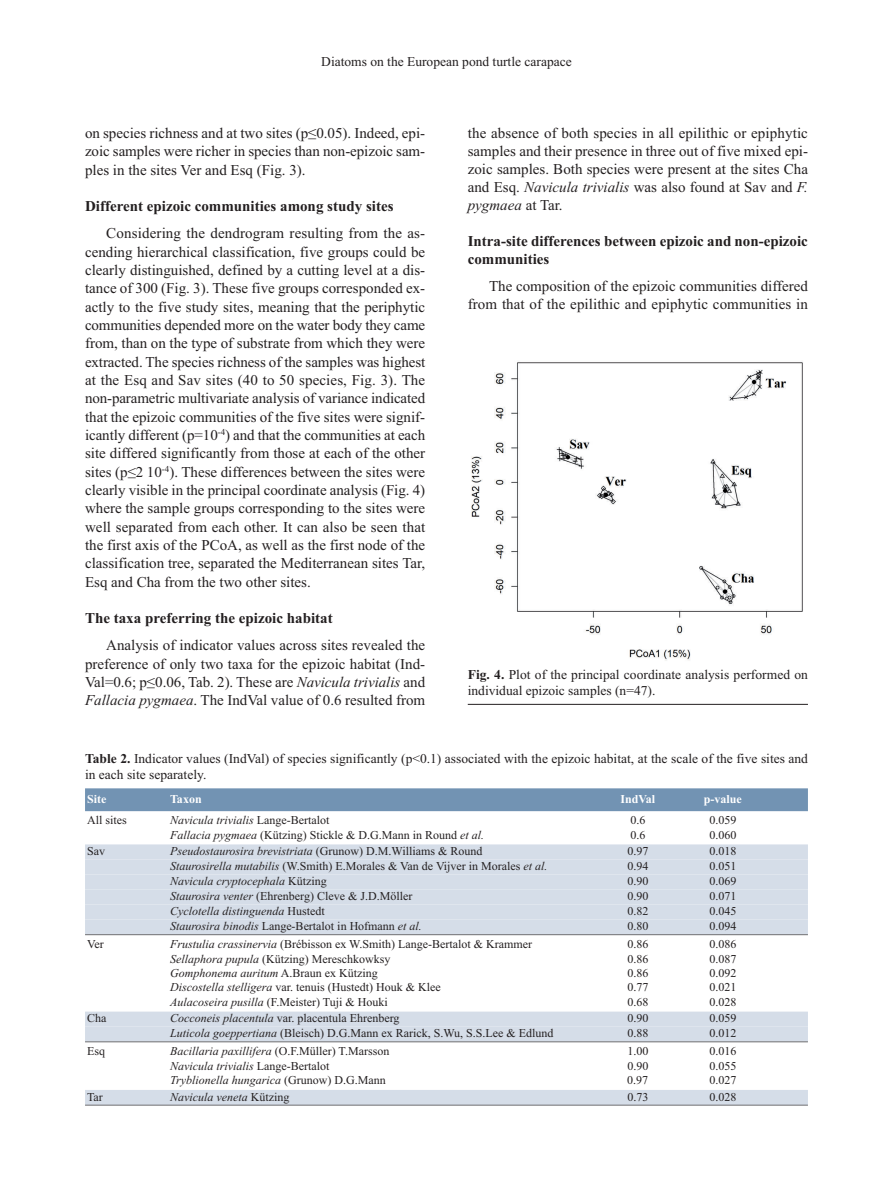
<style>
.page{position:relative;width:893px;height:1191px;background:#fff}
.page>*{position:absolute;margin:0;border:0;box-sizing:border-box;transform-origin:0 0}
.t1{font:15px/18.3px "Times New Roman";color:#231f20;text-align:justify}
.t2{font:700 15px/18px "Times New Roman";color:#231f20}
.t3{font:13.5px/16.2px "Times New Roman";color:#231f20}
.t4{font:12px "Times New Roman";color:#231f20}
.t5{font:italic 12px "Times New Roman";color:#231f20}
.t6{font:700 12px "Times New Roman";color:#fff}
.s1{font-style:italic}
.s2{font-weight:700}
.s3{font-style:normal}
</style>
<div class="page">
<div style="left:85px;top:788px;width:723px;height:23px;background:#7293b3"></div>
<div style="left:85px;top:844px;width:723px;height:15px;background:#d5dde8"></div>
<div style="left:85px;top:859px;width:723px;height:15px;background:#d5dde8"></div>
<div style="left:85px;top:874px;width:723px;height:15px;background:#d5dde8"></div>
<div style="left:85px;top:889px;width:723px;height:15px;background:#d5dde8"></div>
<div style="left:85px;top:904px;width:723px;height:15px;background:#d5dde8"></div>
<div style="left:85px;top:919px;width:723px;height:15px;background:#d5dde8"></div>
<hr style="left:85px;top:934px;width:723px;height:1px;background:#6c6d70">
<div style="left:85px;top:1011px;width:723px;height:15px;background:#d5dde8"></div>
<div style="left:85px;top:1026px;width:723px;height:15px;background:#d5dde8"></div>
<hr style="left:85px;top:1041px;width:723px;height:1px;background:#6c6d70">
<div style="left:85px;top:1090px;width:723px;height:15px;background:#d5dde8"></div>
<hr style="left:85px;top:1104px;width:723px;height:1px;background:#6c6d70">
<img style="left:471px;top:362px;width:332px;height:299px">
<hr style="left:468px;top:704px;width:340px;height:1px;background:#231f20">
<p class="t3" style="left:321px;top:54px;width:252px">Diatoms on the European pond turtle carapace</p>
<p class="t1" style="left:85px;top:124px;width:342px">on species richness and at two sites (p≤0.05). Indeed, epi&shy;zoic samples were richer in species than non-epizoic sam&shy;ples in the sites Ver and Esq (Fig. 3).</p>
<p class="t2" style="left:85px;top:197px;width:310px">Different epizoic communities among study sites</p>
<p class="t1" style="left:85px;top:224px;width:342px;text-indent:21px">Considering the dendrogram resulting from the as&shy;cending hierarchical classification, five groups could be clearly distinguished, defined by a cutting level at a dis&shy;tance of 300 (Fig. 3). These five groups corresponded ex&shy;actly to the five study sites, meaning that the periphytic communities depended more on the water body they came from, than on the type of substrate from which they were extracted. The species richness of the samples was highest at the Esq and Sav sites (40 to 50 species, Fig. 3). The non-parametric multivariate analysis of variance indicated that the epizoic communities of the five sites were signif&shy;icantly different (p=10<sup>-4</sup>) and that the communities at each site differed significantly from those at each of the other sites (p≤2 10<sup>-4</sup>). These differences between the sites were clearly visible in the principal coordinate analysis (Fig. 4) where the sample groups corresponding to the sites were well separated from each other. It can also be seen that the first axis of the PCoA, as well as the first node of the classification tree, separated the Mediterranean sites Tar, Esq and Cha from the two other sites.</p>
<p class="t2" style="left:85px;top:609px;width:249px">The taxa preferring the epizoic habitat</p>
<p class="t1" style="left:85px;top:636px;width:342px;text-indent:21px">Analysis of indicator values across sites revealed the preference of only two taxa for the epizoic habitat (Ind-Val=0.6; p≤0.06, Tab. 2). These are <span class="s1">Navicula trivialis</span> and <span class="s1">Fallacia pygmaea</span>. The IndVal value of 0.6 resulted from</p>
<p class="t1" style="left:468px;top:124px;width:342px">the absence of both species in all epilithic or epiphytic samples and their presence in three out of five mixed epi&shy;zoic samples. Both species were present at the sites Cha and Esq. <span class="s1">Navicula trivialis</span> was also found at Sav and <span class="s1">F. pygmaea</span> at Tar.</p>
<p class="t2" style="left:468px;top:231px;width:342px">Intra-site differences between epizoic and non-epizoic communities</p>
<p class="t1" style="left:468px;top:276px;width:342px;text-align:right">The composition of the epizoic communities differed from that of the epilithic and epiphytic communities in</p>
<p class="t3" style="left:468px;top:666px;width:342px"><span class="s2">Fig. 4.</span> Plot of the principal coordinate analysis performed on individual epizoic samples (n=47).</p>
<p class="t3" style="left:85px;top:750px;width:724px"><span class="s2">Table 2.</span> Indicator values (IndVal) of species significantly (p&lt;0.1) associated with the epizoic habitat, at the scale of the five sites and in each site separately.</p>
<p class="t6" style="left:87px;top:791px;width:21px">Site</p>
<p class="t6" style="left:170px;top:791px;width:33px">Taxon</p>
<p class="t6" style="left:620px;top:791px;width:36px">IndVal</p>
<p class="t6" style="left:704px;top:791px;width:40px">p-value</p>
<p class="t4" style="left:87px;top:813px;width:41px">All sites</p>
<p class="t5" style="left:170px;top:813px;width:161px">Navicula trivialis <span class="s3">Lange-Bertalot</span></p>
<p class="t4" style="left:630px;top:813px;width:16px">0.6</p>
<p class="t4" style="left:709px;top:813px;width:28px">0.059</p>
<p class="t4" style="left:170px;top:827px;width:315px"><span class="s1">Fallacia pygmaea</span> (Kützing) Stickle &amp; D.G.Mann in Round <span class="s1">et al.</span></p>
<p class="t4" style="left:630px;top:827px;width:16px">0.6</p>
<p class="t4" style="left:709px;top:827px;width:28px">0.060</p>
<p class="t4" style="left:87px;top:844px;width:19px">Sav</p>
<p class="t5" style="left:170px;top:844px;width:314px">Pseudostaurosira brevistriata <span class="s3">(Grunow) D.M.Williams &amp; Round</span></p>
<p class="t4" style="left:627px;top:844px;width:22px">0.97</p>
<p class="t4" style="left:709px;top:844px;width:28px">0.018</p>
<p class="t4" style="left:170px;top:859px;width:379px"><span class="s1">Staurosirella mutabilis</span> (W.Smith) E.Morales &amp; Van de Vijver in Morales <span class="s1">et al.</span></p>
<p class="t4" style="left:627px;top:859px;width:22px">0.94</p>
<p class="t4" style="left:709px;top:859px;width:28px">0.051</p>
<p class="t5" style="left:170px;top:874px;width:158px">Navicula cryptocephala <span class="s3">Kützing</span></p>
<p class="t4" style="left:627px;top:874px;width:22px">0.90</p>
<p class="t4" style="left:709px;top:874px;width:28px">0.069</p>
<p class="t4" style="left:170px;top:889px;width:244px"><span class="s1">Staurosira venter</span> (Ehrenberg) Cleve &amp; J.D.Möller</p>
<p class="t4" style="left:627px;top:889px;width:22px">0.90</p>
<p class="t4" style="left:709px;top:889px;width:28px">0.071</p>
<p class="t5" style="left:170px;top:904px;width:156px">Cyclotella distinguenda <span class="s3">Hustedt</span></p>
<p class="t4" style="left:627px;top:904px;width:22px">0.82</p>
<p class="t4" style="left:709px;top:904px;width:28px">0.045</p>
<p class="t4" style="left:170px;top:919px;width:253px"><span class="s1">Staurosira binodis</span> Lange-Bertalot in Hofmann <span class="s1">et al.</span></p>
<p class="t4" style="left:627px;top:919px;width:22px">0.80</p>
<p class="t4" style="left:709px;top:919px;width:28px">0.094</p>
<p class="t4" style="left:87px;top:937px;width:18px">Ver</p>
<p class="t4" style="left:170px;top:937px;width:363px"><span class="s1">Frustulia crassinervia</span> (Brébisson ex W.Smith) Lange-Bertalot &amp; Krammer</p>
<p class="t4" style="left:627px;top:937px;width:22px">0.86</p>
<p class="t4" style="left:709px;top:937px;width:28px">0.086</p>
<p class="t4" style="left:170px;top:951px;width:222px"><span class="s1">Sellaphora pupula</span> (Kützing) Mereschkowksy</p>
<p class="t4" style="left:627px;top:951px;width:22px">0.86</p>
<p class="t4" style="left:709px;top:951px;width:28px">0.087</p>
<p class="t5" style="left:170px;top:966px;width:209px">Gomphonema auritum <span class="s3">A.Braun ex Kützing</span></p>
<p class="t4" style="left:627px;top:966px;width:22px">0.86</p>
<p class="t4" style="left:709px;top:966px;width:28px">0.092</p>
<p class="t4" style="left:170px;top:980px;width:272px"><span class="s1">Discostella stelligera</span> var. tenuis (Hustedt) Houk &amp; Klee</p>
<p class="t4" style="left:627px;top:980px;width:22px">0.77</p>
<p class="t4" style="left:709px;top:980px;width:28px">0.021</p>
<p class="t4" style="left:170px;top:994px;width:219px"><span class="s1">Aulacoseira pusilla</span> (F.Meister) Tuji &amp; Houki</p>
<p class="t4" style="left:627px;top:994px;width:22px">0.68</p>
<p class="t4" style="left:709px;top:994px;width:28px">0.028</p>
<p class="t4" style="left:87px;top:1011px;width:21px">Cha</p>
<p class="t4" style="left:170px;top:1011px;width:231px"><span class="s1">Cocconeis placentula</span> var. placentula Ehrenberg</p>
<p class="t4" style="left:627px;top:1011px;width:22px">0.90</p>
<p class="t4" style="left:709px;top:1011px;width:28px">0.059</p>
<p class="t4" style="left:170px;top:1026px;width:385px"><span class="s1">Luticola goeppertiana</span> (Bleisch) D.G.Mann ex Rarick, S.Wu, S.S.Lee &amp; Edlund</p>
<p class="t4" style="left:627px;top:1026px;width:22px">0.88</p>
<p class="t4" style="left:709px;top:1026px;width:28px">0.012</p>
<p class="t4" style="left:87px;top:1044px;width:19px">Esq</p>
<p class="t5" style="left:170px;top:1044px;width:221px">Bacillaria paxillifera <span class="s3">(O.F.Müller) T.Marsson</span></p>
<p class="t4" style="left:627px;top:1044px;width:22px">1.00</p>
<p class="t4" style="left:709px;top:1044px;width:28px">0.016</p>
<p class="t5" style="left:170px;top:1058px;width:161px">Navicula trivialis <span class="s3">Lange-Bertalot</span></p>
<p class="t4" style="left:627px;top:1058px;width:22px">0.90</p>
<p class="t4" style="left:709px;top:1058px;width:28px">0.055</p>
<p class="t5" style="left:170px;top:1073px;width:217px">Tryblionella hungarica <span class="s3">(Grunow) D.G.Mann</span></p>
<p class="t4" style="left:627px;top:1073px;width:22px">0.97</p>
<p class="t4" style="left:709px;top:1073px;width:28px">0.027</p>
<p class="t4" style="left:87px;top:1089px;width:17px">Tar</p>
<p class="t5" style="left:170px;top:1089px;width:121px">Navicula veneta <span class="s3">Kützing</span></p>
<p class="t4" style="left:627px;top:1089px;width:22px">0.73</p>
<p class="t4" style="left:709px;top:1089px;width:28px">0.028</p>
</div>
